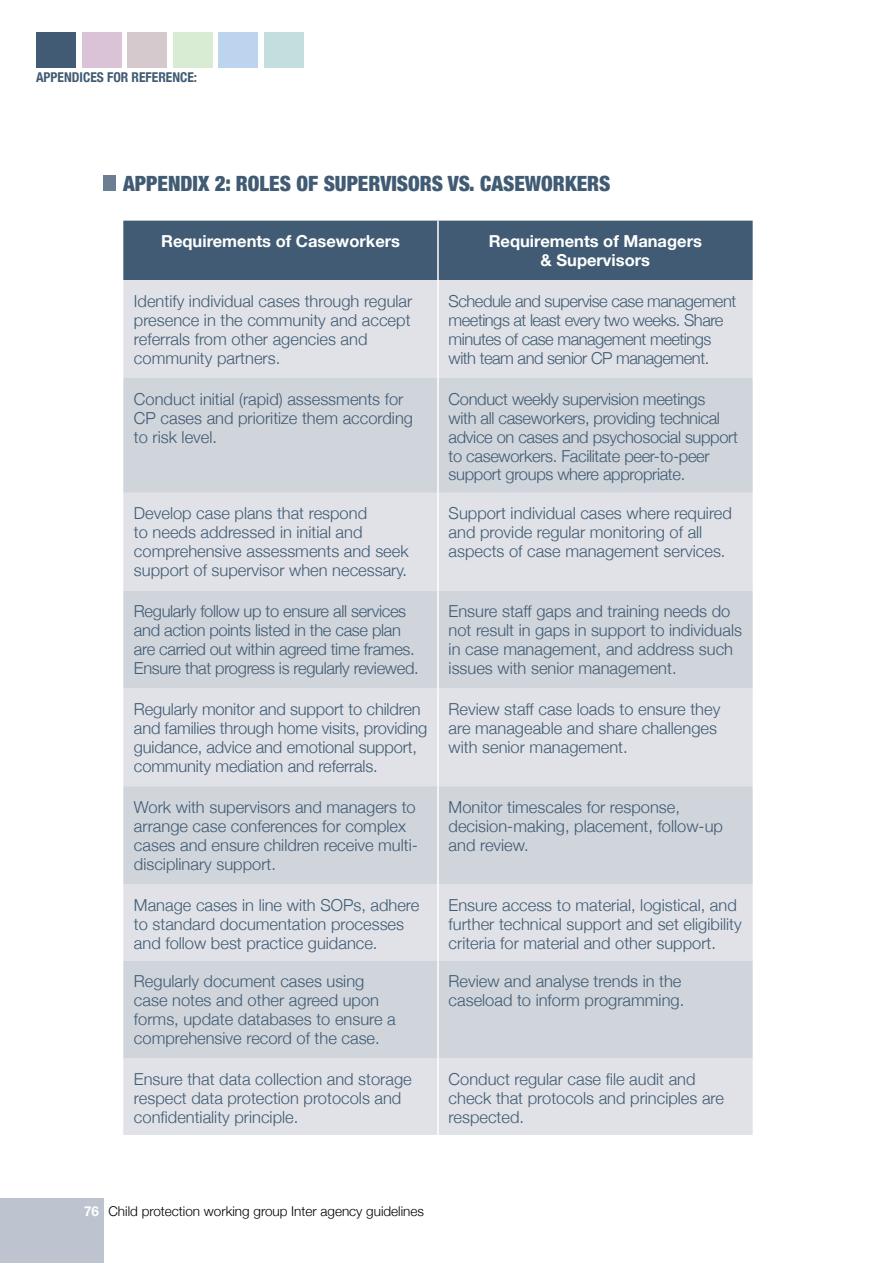
<style>
.page{position:relative;width:893px;height:1263px;background:#fff}
.page>*{position:absolute;margin:0;border:0;box-sizing:border-box;transform-origin:0 0}
.t1{font:900 condensed 21px "Helvetica Neue";color:#405b73}
.t2{font:300 16.5px/19px "Helvetica Neue";color:#405b73}
.t3{font:300 16.5px/18.9px "Helvetica Neue";letter-spacing:-.02em;color:#405b73}
.t4{font:300 16.5px/19px "Helvetica Neue";letter-spacing:-.03em;color:#405b73}
.t5{font:700 16.5px/19px "Helvetica Neue";color:#fff;text-align:center}
.t6{font:300 13.5px "Helvetica Neue";color:#000}
.t7{font:700 condensed 13.5px "Helvetica Neue";color:#405b73}
.s1{font-weight:700;color:#fff}
</style>
<div class="page">
<div style="left:0;top:1198px;width:103px;height:65px;background:#bec4cf"></div>
<div style="left:36px;top:32px;width:40px;height:35px;background:#405b73"></div>
<div style="left:82px;top:32px;width:40px;height:35px;background:#dbc3d7"></div>
<div style="left:127px;top:32px;width:40px;height:35px;background:#d6c9cd"></div>
<div style="left:173px;top:32px;width:40px;height:35px;background:#d8ecd4"></div>
<div style="left:218px;top:32px;width:40px;height:35px;background:#bdd4ee"></div>
<div style="left:264px;top:32px;width:40px;height:35px;background:#c2dedf"></div>
<div style="left:123px;top:221px;width:630px;height:59px;background:#405b73"></div>
<div style="left:123px;top:280px;width:630px;height:855px;background:#e0e2e7"></div>
<svg style="left:123px;top:378px;width:630px;height:680px;background:#d6d9df"></svg>
<hr style="left:437px;top:221px;width:2px;height:59px;background:#fff">
<hr style="left:437px;top:280px;width:2px;height:98px;background:#fff">
<hr style="left:437px;top:378px;width:2px;height:115px;background:#fff">
<hr style="left:437px;top:493px;width:2px;height:98px;background:#fff">
<hr style="left:437px;top:591px;width:2px;height:97px;background:#fff">
<hr style="left:437px;top:688px;width:2px;height:98px;background:#fff">
<hr style="left:437px;top:786px;width:2px;height:98px;background:#fff">
<hr style="left:437px;top:884px;width:2px;height:76px;background:#fff">
<hr style="left:437px;top:960px;width:2px;height:98px;background:#fff">
<hr style="left:437px;top:1058px;width:2px;height:77px;background:#fff">
<div style="left:103px;top:175px;width:13px;height:15px;background:#6d7e93"></div>
<p class="t7" style="left:36px;top:66px;width:162px">APPENDICES FOR REFERENCE:</p>
<p class="t1" style="left:123px;top:166px;width:489px">APPENDIX 2: ROLES OF SUPERVISORS VS. CASEWORKERS</p>
<p class="t5" style="left:161px;top:232px;width:240px">Requirements of Caseworkers</p>
<p class="t5" style="left:489px;top:232px;width:215px">Requirements of Managers &amp; Supervisors</p>
<p class="t2" style="left:134px;top:290px;width:280px">Identify individual cases through regular presence in the community and accept referrals from other agencies and community partners.</p>
<p class="t4" style="left:449px;top:290px;width:289px">Schedule and supervise case management meetings at least every two weeks. Share minutes of case management meetings with team and senior CP management.</p>
<p class="t2" style="left:134px;top:388px;width:281px">Conduct initial (rapid) assessments for<br>CP cases and prioritize them according to risk level.</p>
<p class="t3" style="left:449px;top:388px;width:291px">Conduct weekly supervision meetings<br>with all caseworkers, providing technical advice on cases and psychosocial support to caseworkers. Facilitate peer-to-peer support groups where appropriate.</p>
<p class="t2" style="left:134px;top:503px;width:276px">Develop case plans that respond<br>to needs addressed in initial and comprehensive assessments and seek support of supervisor when necessary.</p>
<p class="t2" style="left:449px;top:503px;width:285px">Support individual cases where required and provide regular monitoring of all aspects of case management services.</p>
<p class="t3" style="left:134px;top:601px;width:286px">Regularly follow up to ensure all services and action points listed in the case plan are carried out within agreed time frames.<br>Ensure that progress is regularly reviewed.</p>
<p class="t2" style="left:449px;top:601px;width:295px">Ensure staff gaps and training needs do not result in gaps in support to individuals in case management, and address such issues with senior management.</p>
<p class="t2" style="left:134px;top:699px;width:295px">Regularly monitor and support to children and families through home visits, providing guidance, advice and emotional support, community mediation and referrals.</p>
<p class="t2" style="left:449px;top:699px;width:273px">Review staff case loads to ensure they are manageable and share challenges with senior management.</p>
<p class="t2" style="left:134px;top:796px;width:285px">Work with supervisors and managers to arrange case conferences for complex cases and ensure children receive multi&shy;disciplinary support.</p>
<p class="t2" style="left:449px;top:796px;width:276px">Monitor timescales for response, decision-making, placement, follow-up and review.</p>
<p class="t2" style="left:134px;top:894px;width:287px">Manage cases in line with SOPs, adhere to standard documentation processes and follow best practice guidance.</p>
<p class="t2" style="left:449px;top:894px;width:295px">Ensure access to material, logistical, and further technical support and set eligibility criteria for material and other support.</p>
<p class="t2" style="left:134px;top:971px;width:263px">Regularly document cases using case notes and other agreed upon forms, update databases to ensure a comprehensive record of the case.</p>
<p class="t2" style="left:449px;top:971px;width:237px">Review and analyse trends in the caseload to inform programming.</p>
<p class="t2" style="left:134px;top:1069px;width:279px">Ensure that data collection and storage respect data protection protocols and confidentiality principle.</p>
<p class="t2" style="left:449px;top:1069px;width:277px">Conduct regular case file audit and check that protocols and principles are respected.</p>
<p class="t6" style="left:84px;top:1200px;width:341px"><span class="s1">76</span> Child protection working group Inter agency guidelines</p>
</div>
